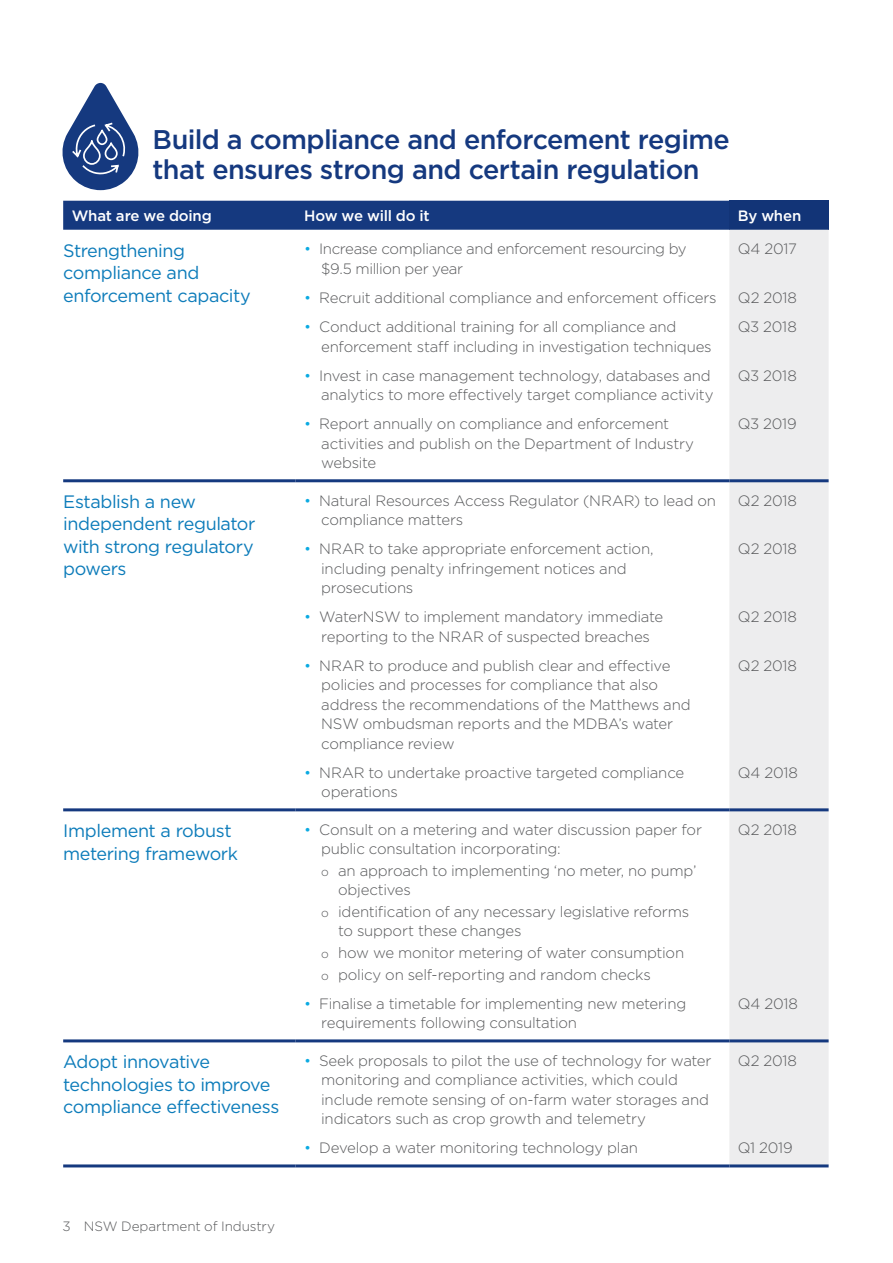
<style>
.page{position:relative;width:893px;height:1263px;background:#fff}
.page>*{position:absolute;margin:0;border:0;box-sizing:border-box;transform-origin:0 0}
.t1{font:500 27px/30px "Gotham";letter-spacing:-.02em;color:#15397f}
.t2{font:18px/22.5px "Gotham";letter-spacing:-.025em;color:#0d7cba}
.t3{font:300 15px/19.5px "Gotham";letter-spacing:-.015em;color:#58595b}
.t4{font:500 15px "Gotham";letter-spacing:-.015em;color:#fff}
.t5{font:300 13.5px "Gotham";letter-spacing:-.005em;color:#58595b}
.s1{color:#0baae2}
.s2{font-size:12px}
</style>
<div class="page">
<div style="left:63px;top:201px;width:666px;height:29px;background:#15397f"></div>
<div style="left:729px;top:201px;width:100px;height:29px;background:#123477"></div>
<div style="left:729px;top:230px;width:100px;height:934px;background:#ededee"></div>
<hr style="left:63px;top:1164px;width:233px;height:3px;background:#15397f">
<hr style="left:296px;top:479px;width:433px;height:3px;background:#15397f">
<hr style="left:729px;top:479px;width:100px;height:3px;background:#15397f">
<hr style="left:296px;top:808px;width:433px;height:3px;background:#15397f">
<hr style="left:729px;top:808px;width:100px;height:3px;background:#15397f">
<hr style="left:296px;top:1164px;width:433px;height:3px;background:#15397f">
<hr style="left:729px;top:1164px;width:100px;height:3px;background:#15397f">
<hr style="left:63px;top:479px;width:233px;height:3px;background:#15397f">
<hr style="left:63px;top:808px;width:233px;height:3px;background:#15397f">
<hr style="left:63px;top:1039px;width:233px;height:3px;background:#15397f">
<hr style="left:296px;top:1039px;width:433px;height:3px;background:#15397f">
<hr style="left:729px;top:1039px;width:100px;height:3px;background:#15397f">
<svg style="left:62px;top:83px;width:77px;height:107px"></svg>
<h1 class="t1" style="left:152px;top:125px;width:579px">Build a compliance and enforcement regime that ensures strong and certain regulation</h1>
<p class="t4" style="left:72px;top:206px;width:142px">What are we doing</p>
<p class="t4" style="left:304px;top:206px;width:127px">How we will do it</p>
<p class="t4" style="left:738px;top:206px;width:65px">By when</p>
<p class="t2" style="left:63px;top:239px;width:189px">Strengthening compliance and enforcement capacity</p>
<p class="t3" style="left:321px;top:239px;width:367px;text-indent:-17px"><span class="s1">•</span> Increase compliance and enforcement resourcing by $9.5 million per year</p>
<p class="t3" style="left:738px;top:239px;width:60px">Q4 2017</p>
<p class="t3" style="left:304px;top:287px;width:414px"><span class="s1">•</span> Recruit additional compliance and enforcement officers</p>
<p class="t3" style="left:738px;top:287px;width:61px">Q2 2018</p>
<p class="t3" style="left:321px;top:317px;width:392px;text-indent:-17px"><span class="s1">•</span> Conduct additional training for all compliance and enforcement staff including in investigation techniques</p>
<p class="t3" style="left:738px;top:317px;width:60px">Q3 2018</p>
<p class="t3" style="left:304px;top:365px;width:411px;text-align:right"><span class="s1">•</span> Invest in case management technology, databases and analytics to more effectively target compliance activity</p>
<p class="t3" style="left:738px;top:365px;width:60px">Q3 2018</p>
<p class="t3" style="left:321px;top:414px;width:374px;text-indent:-17px"><span class="s1">•</span> Report annually on compliance and enforcement activities and publish on the Department of Industry website</p>
<p class="t3" style="left:738px;top:414px;width:60px">Q3 2019</p>
<p class="t2" style="left:63px;top:490px;width:194px">Establish a new independent regulator with strong regulatory powers</p>
<p class="t3" style="left:321px;top:490px;width:396px;text-indent:-17px"><span class="s1">•</span> Natural Resources Access Regulator (NRAR) to lead on compliance matters</p>
<p class="t3" style="left:738px;top:490px;width:61px">Q2 2018</p>
<p class="t3" style="left:321px;top:539px;width:334px;text-indent:-17px"><span class="s1">•</span> NRAR to take appropriate enforcement action, including penalty infringement notices and prosecutions</p>
<p class="t3" style="left:738px;top:539px;width:61px">Q2 2018</p>
<p class="t3" style="left:304px;top:607px;width:360px;text-align:center"><span class="s1">•</span> WaterNSW to implement mandatory immediate reporting to the NRAR of suspected breaches</p>
<p class="t3" style="left:738px;top:607px;width:61px">Q2 2018</p>
<p class="t3" style="left:321px;top:655px;width:371px;text-indent:-17px"><span class="s1">•</span> NRAR to produce and publish clear and effective policies and processes for compliance that also address the recommendations of the Matthews and NSW ombudsman reports and the MDBA’s water compliance review</p>
<p class="t3" style="left:738px;top:655px;width:61px">Q2 2018</p>
<p class="t3" style="left:321px;top:762px;width:365px;text-indent:-17px"><span class="s1">•</span> NRAR to undertake proactive targeted compliance operations</p>
<p class="t3" style="left:738px;top:762px;width:61px">Q4 2018</p>
<p class="t2" style="left:63px;top:819px;width:176px">Implement a robust metering framework</p>
<p class="t3" style="left:321px;top:819px;width:382px;text-indent:-17px"><span class="s1">•</span> Consult on a metering and water discussion paper for public consultation incorporating:</p>
<p class="t3" style="left:338px;top:860px;width:360px;text-indent:-17px"><span class="s2">o</span> an approach to implementing ‘no meter, no pump’ objectives</p>
<p class="t3" style="left:338px;top:901px;width:352px;text-indent:-17px"><span class="s2">o</span> identification of any necessary legislative reforms to support these changes</p>
<p class="t3" style="left:321px;top:941px;width:365px;line-height:21.6px"><span class="s2">o</span> how we monitor metering of water consumption <span class="s2">o</span> policy on self-reporting and random checks</p>
<p class="t3" style="left:738px;top:819px;width:61px">Q2 2018</p>
<p class="t3" style="left:321px;top:993px;width:367px;text-indent:-17px"><span class="s1">•</span> Finalise a timetable for implementing new metering requirements following consultation</p>
<p class="t3" style="left:738px;top:993px;width:61px">Q4 2018</p>
<p class="t2" style="left:63px;top:1050px;width:218px">Adopt innovative technologies to improve compliance effectiveness</p>
<p class="t3" style="left:321px;top:1050px;width:392px;text-indent:-17px"><span class="s1">•</span> Seek proposals to pilot the use of technology for water monitoring and compliance activities, which could include remote sensing of on-farm water storages and indicators such as crop growth and telemetry</p>
<p class="t3" style="left:738px;top:1050px;width:61px">Q2 2018</p>
<p class="t3" style="left:304px;top:1138px;width:335px"><span class="s1">•</span> Develop a water monitoring technology plan</p>
<p class="t3" style="left:738px;top:1138px;width:56px">Q1 2019</p>
<p class="t5" style="left:62px;top:1218px;width:214px">3 NSW Department of Industry</p>
</div>
